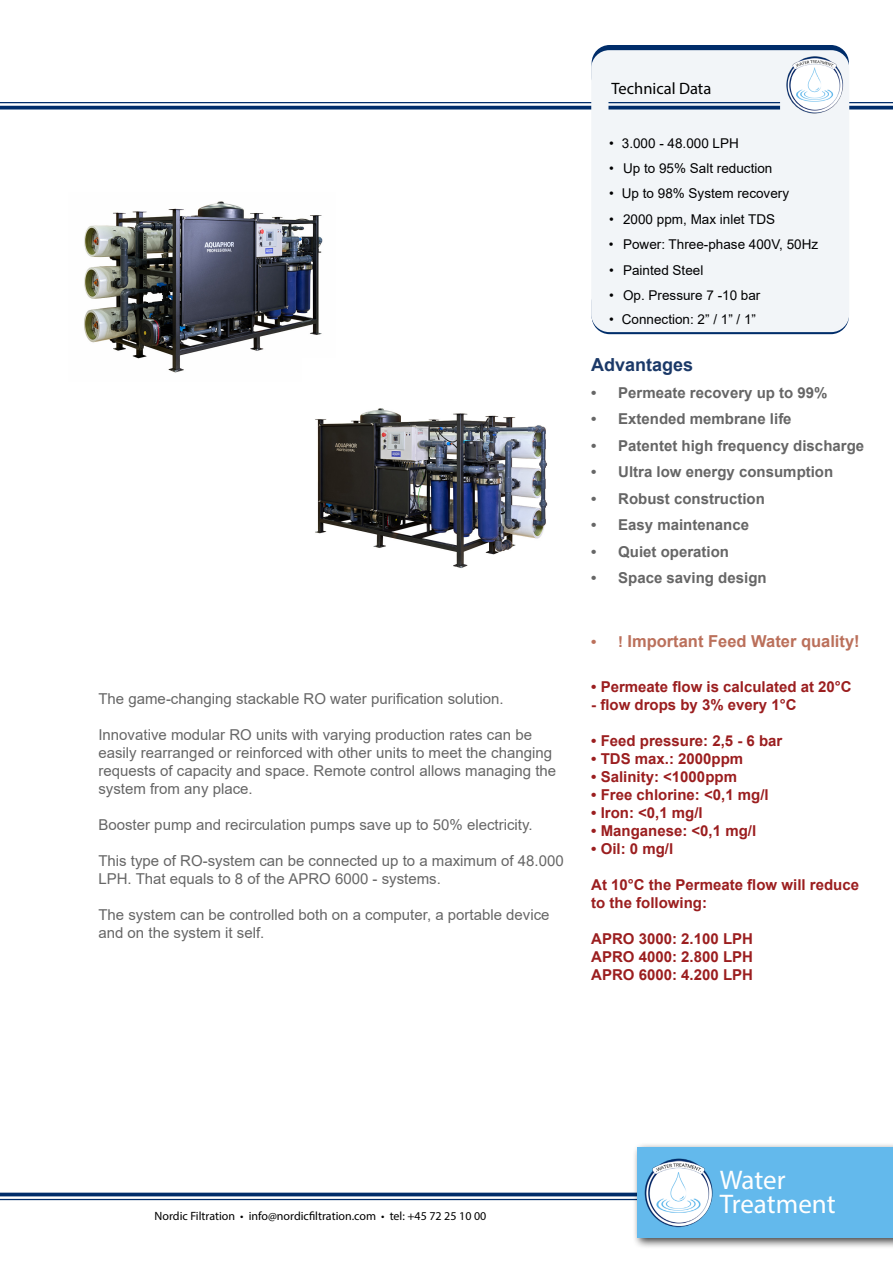
<style>
.page{position:relative;width:893px;height:1263px;background:#fff}
.page>*{position:absolute;margin:0;border:0;box-sizing:border-box;transform-origin:0 0}
.t1{font:27px/24px "Myriad Pro";letter-spacing:-.005em;color:#fff}
.Afsnitsformat_1{font:700 18px "Arial";color:#1b3968}
.t2{font:700 16.5px "Arial";color:#bb705b}
.t3{font:16.5px "Myriad Pro";color:#000}
.t4{font:15px/18px "Arial";color:#666}
.t5{font:700 15px/18px "Arial";color:#9b1e1f}
.t6{font:700 15px "Arial";color:#666}
.Tabel_tekst{font:13.5px "Arial";color:#000001}
.t7{font:12px "Myriad Pro";color:#000}
.s1{font-size:15px}
</style>
<div class="page">
<svg style="left:0;top:106px;width:893px;height:4px;background:#1f467c"></svg>
<hr style="left:0;top:102px;width:893px;height:1px;background:#002d6a">
<hr style="left:0;top:1193px;width:893px;height:3px;background:#002d6a">
<hr style="left:0;top:1199px;width:893px;height:1px;background:#002d6a">
<div style="left:592px;top:46px;width:256px;height:48px;background:#002d6a;border-radius:17px"></div>
<div style="left:592px;top:45px;width:257px;height:50px;border:2px solid #002d6a;border-radius:17px"></div>
<div style="left:592px;top:284px;width:257px;height:50px;border:2px solid #002d6a;border-radius:17px"></div>
<div style="left:591px;top:50px;width:258px;height:282px;background:#f2f5f8;border-radius:18px"></div>
<img style="left:786px;top:55px;width:58px;height:59px">
<div style="left:632px;top:1142px;width:261px;height:107px;background:#000;opacity:.75"></div>
<div style="left:637px;top:1148px;width:256px;height:90px;background:#63b9ec"></div>
<img style="left:644px;top:1158px;width:69px;height:70px">
<hr style="left:608px;top:102px;width:172px;height:1px;background:#002d6a">
<svg style="left:608px;top:106px;width:172px;height:4px"></svg>
<img style="left:84px;top:201px;width:239px;height:172px">
<img style="left:302px;top:358px;width:246px;height:211px">
<p class="t4" style="left:98px;top:690px;width:407px">The game-changing stackable RO water purification solution.</p>
<p class="t4" style="left:98px;top:726px;width:459px">Innovative modular RO units with varying production rates can be easily rearranged or reinforced with other units to meet the changing requests of capacity and space. Remote control allows managing the system from any place.</p>
<p class="t4" style="left:98px;top:816px;width:436px">Booster pump and recirculation pumps save up to 50% electricity.</p>
<p class="t4" style="left:98px;top:852px;width:467px">This type of RO-system can be connected up to a maximum of 48.000<br>LPH. That equals to 8 of the APRO 6000 - systems.</p>
<p class="t4" style="left:98px;top:906px;width:453px">The system can be controlled both on a computer, a portable device and on the system it self.</p>
<p class="t3" style="left:611px;top:78px;width:101px">Technical Data</p>
<p class="Tabel_tekst" style="left:622px;top:134px;width:119px">3.000 - 48.000 LPH</p>
<p class="Tabel_tekst" style="left:623px;top:159px;width:151px">Up to 95% Salt reduction</p>
<p class="Tabel_tekst" style="left:622px;top:184px;width:169px">Up to 98% System recovery</p>
<p class="Tabel_tekst" style="left:623px;top:210px;width:154px">2000 ppm, Max inlet TDS</p>
<p class="Tabel_tekst" style="left:623px;top:235px;width:197px">Power: Three-phase 400V, 50Hz</p>
<p class="Tabel_tekst" style="left:609px;top:134px;width:6px">•</p>
<p class="Tabel_tekst" style="left:609px;top:159px;width:6px">•</p>
<p class="Tabel_tekst" style="left:609px;top:184px;width:6px">•</p>
<p class="Tabel_tekst" style="left:609px;top:210px;width:6px">•</p>
<p class="Tabel_tekst" style="left:609px;top:235px;width:6px">•</p>
<p class="Tabel_tekst" style="left:609px;top:261px;width:6px">•</p>
<p class="Tabel_tekst" style="left:623px;top:261px;width:82px">Painted Steel</p>
<p class="Tabel_tekst" style="left:609px;top:286px;width:6px">•</p>
<p class="Tabel_tekst" style="left:623px;top:286px;width:139px">Op. Pressure 7 -10 bar</p>
<p class="Tabel_tekst" style="left:609px;top:310px;width:6px">•</p>
<p class="Tabel_tekst" style="left:622px;top:310px;width:136px">Connection: 2” / 1” / 1”</p>
<p class="Afsnitsformat_1" style="left:591px;top:352px;width:104px">Advantages</p>
<p class="t6" style="left:591px;top:382px;width:238px">• Permeate recovery up to 99%</p>
<p class="t6" style="left:591px;top:408px;width:202px">• Extended membrane life</p>
<p class="t6" style="left:591px;top:435px;width:274px">• Patentet high frequency discharge</p>
<p class="t6" style="left:591px;top:461px;width:244px">• Ultra low energy consumption</p>
<p class="t6" style="left:591px;top:488px;width:175px">• Robust construction</p>
<p class="t6" style="left:591px;top:514px;width:159px">• Easy maintenance</p>
<p class="t6" style="left:591px;top:541px;width:139px">• Quiet operation</p>
<p class="t6" style="left:591px;top:567px;width:177px">• Space saving design</p>
<p class="t2" style="left:591px;top:630px;width:270px"><span class="s1">• !</span> Important Feed Water quality!</p>
<p class="t5" style="left:591px;top:678px;width:262px">• Permeate flow is calculated at 20°C</p>
<p class="t5" style="left:591px;top:696px;width:207px">- flow drops by 3% every 1°C</p>
<p class="t5" style="left:591px;top:732px;width:193px">• Feed pressure: 2,5 - 6 bar</p>
<p class="t5" style="left:591px;top:750px;width:153px">• TDS max.: 2000ppm</p>
<p class="t5" style="left:591px;top:768px;width:147px">• Salinity: &lt;1000ppm</p>
<p class="t5" style="left:591px;top:786px;width:179px">• Free chlorine: &lt;0,1 mg/l</p>
<p class="t5" style="left:591px;top:804px;width:113px">• Iron: &lt;0,1 mg/l</p>
<p class="t5" style="left:591px;top:822px;width:166px">• Manganese: &lt;0,1 mg/l</p>
<p class="t5" style="left:591px;top:840px;width:83px">• Oil: 0 mg/l</p>
<p class="t5" style="left:591px;top:876px;width:269px">At 10°C the Permeate flow will reduce to the following:</p>
<p class="t5" style="left:591px;top:930px;width:163px">APRO 3000: 2.100 LPH</p>
<p class="t5" style="left:591px;top:948px;width:163px">APRO 4000: 2.800 LPH</p>
<p class="t5" style="left:591px;top:966px;width:163px">APRO 6000: 4.200 LPH</p>
<p class="t7" style="left:155px;top:1208px;width:333px">Nordic Filtration • info@nordicfiltration.com • tel: +45 72 25 10 00</p>
<h1 class="t1" style="left:720px;top:1167px;width:117px">Water<br>Treatment</h1>
</div>
